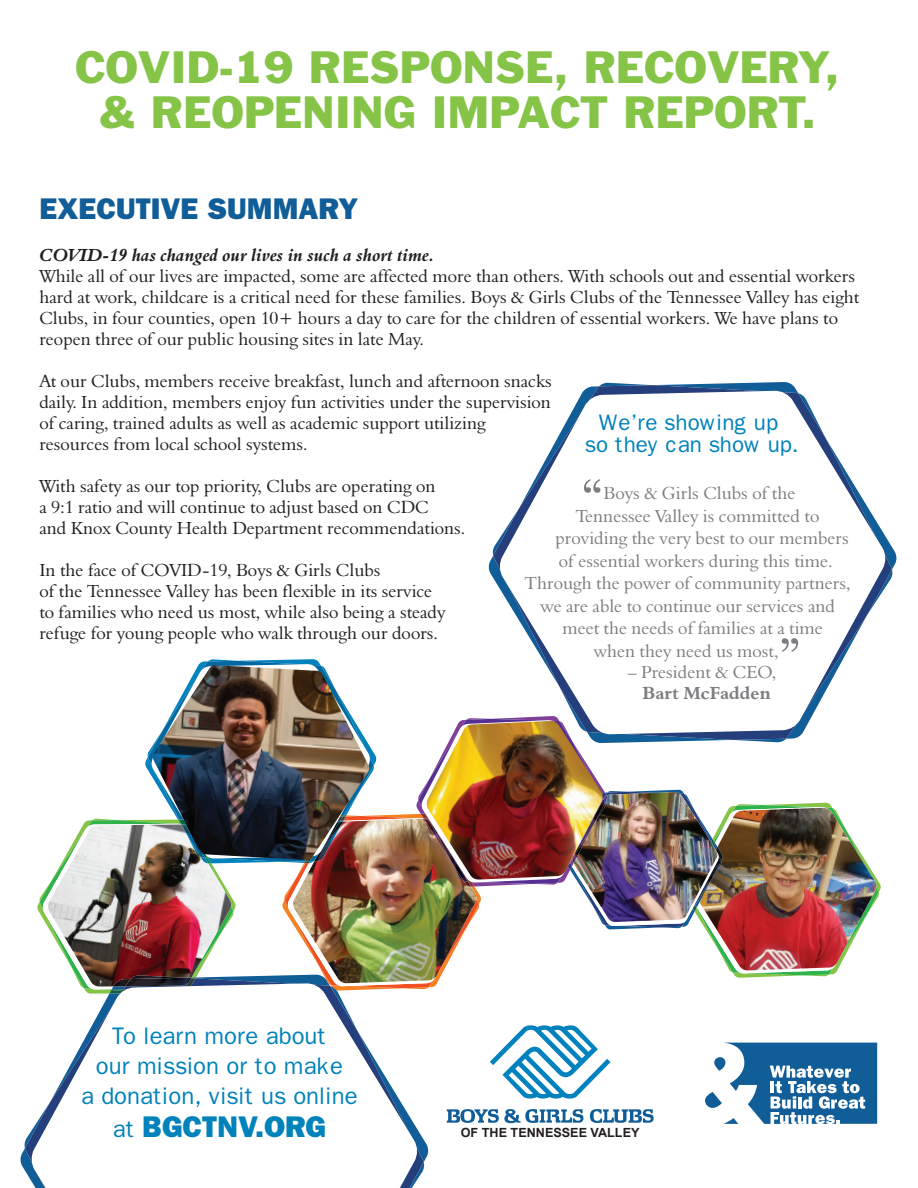
<style>
.page{position:relative;width:918px;height:1188px;background:#fff}
.page>*{position:absolute;margin:0;border:0;box-sizing:border-box;transform-origin:0 0}
.t1{font:54px "Aldine 401 BT Roman A";color:#7c7e81}
.t2{font:41.85px/45px "Franklin Gothic";color:#85c447;text-align:center}
.t3{font:800 30px "Franklin Gothic";color:#105d98}
.t4{font:800 30px "Franklin Gothic";color:#0082bb}
.t5{font:24px/30px "Franklin Gothic";color:#0082bb;text-align:center}
.t6{font:22.5px/22.5px "Franklin Gothic";color:#0082bb;text-align:center}
.t7{font:18px/21px "Aldine 401 BT Roman A";color:#231f20}
.t8{font:18px "Aldine 401 BT Roman A";color:#7c7e81}
.t9{font:18px "Aldine 401 BT Bold Italic A";color:#231f20}
.t10{font:18px "Aldine 401 BT Bold A";color:#7c7e81}
.t11{font:700 12.6px "Arial";color:#231f20}
.s1{font-weight:400;font-size:24px}
</style>
<div class="page">
<svg style="left:493px;top:385px;width:399px;height:203px"></svg>
<svg style="left:499px;top:391px;width:387px;height:268px"></svg>
<svg style="left:25px;top:1130px;width:399px;height:51px"></svg>
<svg style="left:31px;top:994px;width:387px;height:194px"></svg>
<svg style="left:490px;top:1025px;width:120px;height:74px"></svg>
<svg style="left:590px;top:1109px;width:64px;height:14px"></svg>
<svg style="left:447px;top:1109px;width:137px;height:14px"></svg>
<svg style="left:705px;top:1043px;width:172px;height:81px"></svg>
<img style="left:37px;top:659px;width:844px;height:335px">
<img style="left:426px;top:721px;width:177px;height:159px">
<h2 class="t2" style="left:75px;top:44px;width:766px">COVID-19 RESPONSE, RECOVERY, &amp; REOPENING IMPACT REPORT.</h2>
<h3 class="t3" style="left:39px;top:191px;width:320px">EXECUTIVE SUMMARY</h3>
<p class="t9" style="left:39px;top:244px;width:396px">COVID-19 has changed our lives in such a short time.</p>
<p class="t7" style="left:39px;top:265px;width:822px">While all of our lives are impacted, some are affected more than others. With schools out and essential workers hard at work, childcare is a critical need for these families. Boys &amp; Girls Clubs of the Tennessee Valley has eight Clubs, in four counties, open 10+ hours a day to care for the children of essential workers. We have plans to reopen three of our public housing sites in late May.</p>
<p class="t7" style="left:39px;top:370px;width:514px">At our Clubs, members receive breakfast, lunch and afternoon snacks daily. In addition, members enjoy fun activities under the supervision of caring, trained adults as well as academic support utilizing resources from local school systems.</p>
<p class="t7" style="left:39px;top:476px;width:428px">With safety as our top priority, Clubs are operating on<br>a 9:1 ratio and will continue to adjust based on CDC<br>and Knox County Health Department recommendations.</p>
<p class="t7" style="left:39px;top:560px;width:408px">In the face of COVID-19, Boys &amp; Girls Clubs<br>of the Tennessee Valley has been flexible in its service to families who need us most, while also being a steady refuge for young people who walk through our doors.</p>
<p class="t6" style="left:585px;top:411px;width:215px">We’re showing up<br>so they can show up.</p>
<h1 class="t1" style="left:581px;top:465px;width:24px">“</h1>
<p class="t8" style="left:604px;top:482px;width:193px">Boys &amp; Girls Clubs of the</p>
<p class="t8" style="left:576px;top:505px;width:245px">Tennessee Valley is committed to</p>
<p class="t8" style="left:556px;top:527px;width:295px">providing the very best to our members</p>
<p class="t8" style="left:559px;top:550px;width:275px">of essential workers during this time.</p>
<p class="t8" style="left:525px;top:572px;width:327px">Through the power of community partners,</p>
<p class="t8" style="left:540px;top:595px;width:296px">we are able to continue our services and</p>
<p class="t8" style="left:562px;top:617px;width:262px">meet the needs of families at a time</p>
<p class="t8" style="left:594px;top:640px;width:186px">when they need us most,</p>
<p class="t8" style="left:628px;top:661px;width:150px">– President &amp; CEO,</p>
<h1 class="t1" style="left:779px;top:624px;width:24px">”</h1>
<p class="t10" style="left:642px;top:682px;width:130px">Bart McFadden</p>
<h3 class="t5" style="left:81px;top:1021px;width:278px">To learn more about<br>our mission or to make<br>a donation, visit us online</h3>
<h3 class="t4" style="left:113px;top:1109px;width:214px"><span class="s1">at</span> BGCTNV.ORG</h3>
<p class="t11" style="left:461px;top:1124px;width:180px">OF THE TENNESSEE VALLEY</p>
</div>
